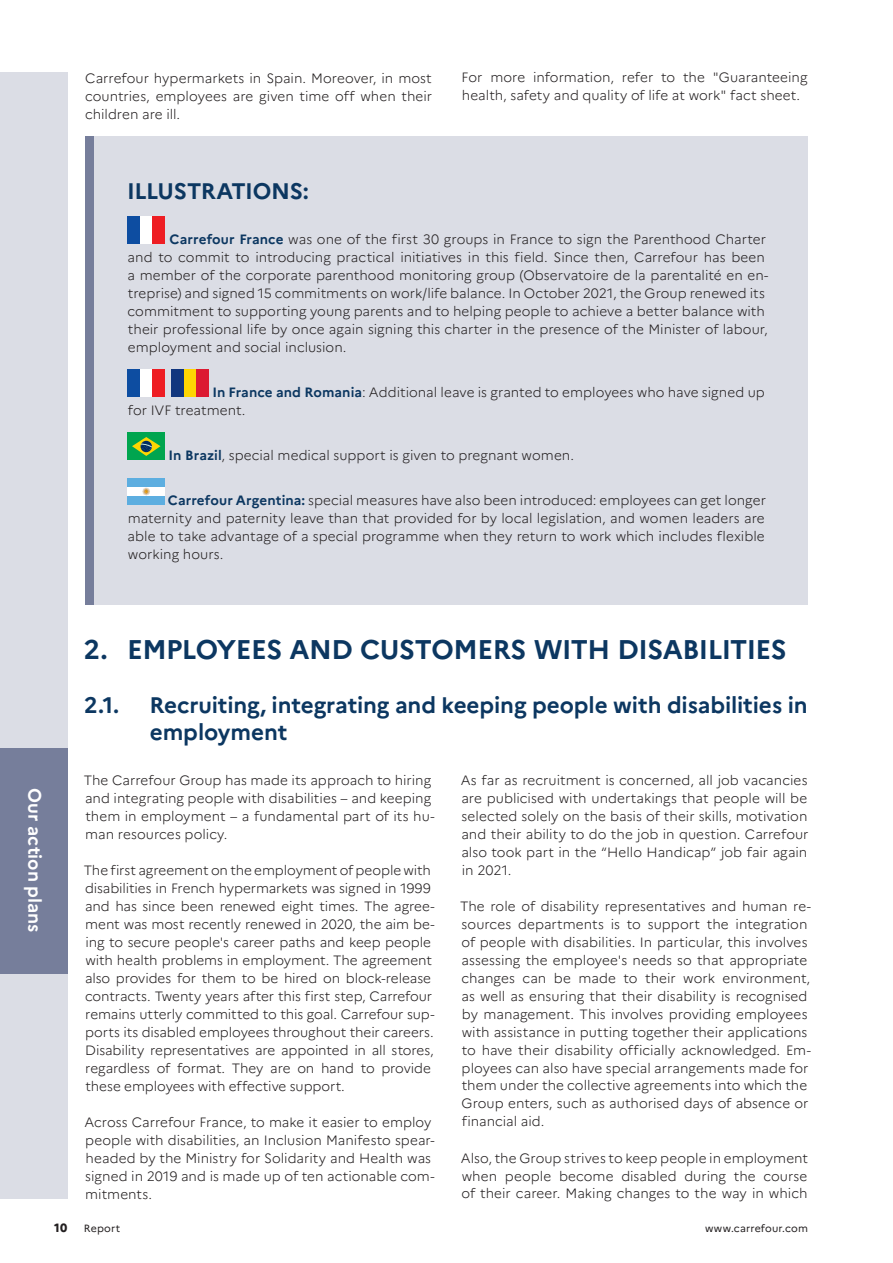
<style>
.page{position:relative;width:893px;height:1263px;background:#fff}
.page>*{position:absolute;margin:0;border:0;box-sizing:border-box;transform-origin:0 0}
.t1{font:700 27px "Marianne";letter-spacing:-.02em;color:#0c3761}
.t2{font:700 22.5px/27px "Marianne";letter-spacing:-.005em;color:#0c3761}
.t3{font:700 18px "Marianne";letter-spacing:-.005em;color:#fff}
.t4{font:300 13.5px/18px "Marianne";color:#231f20}
.t5{font:800 12px "Marianne";color:#231f20}
.t6{font:10.5px "Marianne";letter-spacing:.015em;color:#231f20}
.s1{font-weight:700;color:#0c3761}
</style>
<div class="page">
<div style="left:0;top:72px;width:68px;height:225px;background:#dbdde5"></div>
<div style="left:0;top:523px;width:68px;height:225px;background:#dbdde5"></div>
<div style="left:0;top:297px;width:68px;height:226px;background:#dbdde5"></div>
<div style="left:0;top:973px;width:68px;height:226px;background:#dbdde5"></div>
<div style="left:0;top:748px;width:68px;height:225px;background:#767e9b"></div>
<div style="left:85px;top:136px;width:723px;height:468px;background:#dbdde5"></div>
<div style="left:128px;top:217px;width:12px;height:27px;background:#0d4da1"></div>
<div style="left:140px;top:217px;width:12px;height:27px;background:#fff"></div>
<div style="left:152px;top:217px;width:13px;height:27px;background:#ee1d23"></div>
<div style="left:128px;top:370px;width:12px;height:27px;background:#0d4da1"></div>
<div style="left:140px;top:370px;width:12px;height:27px;background:#fff"></div>
<div style="left:152px;top:370px;width:13px;height:27px;background:#ee1d23"></div>
<div style="left:172px;top:370px;width:12px;height:27px;background:#11367e"></div>
<div style="left:184px;top:370px;width:13px;height:27px;background:#fed503"></div>
<div style="left:197px;top:370px;width:12px;height:27px;background:#dc1a32"></div>
<div style="left:128px;top:433px;width:37px;height:27px;background:#00a54f"></div>
<svg style="left:132px;top:437px;width:28px;height:19px"></svg>
<div style="left:128px;top:486px;width:37px;height:10px;background:#fff"></div>
<div style="left:128px;top:478px;width:37px;height:9px;background:#5daee0"></div>
<div style="left:128px;top:496px;width:37px;height:9px;background:#5daee0"></div>
<svg style="left:142px;top:488px;width:8px;height:7px"></svg>
<div style="left:85px;top:136px;width:9px;height:468px;background:#767e9b"></div>
<p class="t4" style="left:85px;top:69px;width:349px;text-align:justify">Carrefour hypermarkets in Spain. Moreover, in most countries, employees are given time off when their children are ill.</p>
<p class="t4" style="left:462px;top:69px;width:347px">For more information, refer to the "Guaranteeing health, safety and quality of life at work" fact sheet.</p>
<h2 class="t2" style="left:127px;top:177px;width:183px">ILLUSTRATIONS:</h2>
<p class="t4" style="left:128px;top:230px;width:642px;text-indent:42px"><span class="s1">Carrefour France</span> was one of the first 30 groups in France to sign the Parenthood Charter and to commit to introducing practical initiatives in this field. Since then, Carrefour has been a member of the corporate parenthood monitoring group (Observatoire de la parentalité en en&shy;treprise) and signed 15 commitments on work/life balance. In October 2021, the Group renewed its commitment to supporting young parents and to helping people to achieve a better balance with their professional life by once again signing this charter in the presence of the Minister of labour, employment and social inclusion.</p>
<p class="t4" style="left:128px;top:383px;width:638px;text-indent:84px"><span class="s1">In France and Romania</span>: Additional leave is granted to employees who have signed up for IVF treatment.</p>
<p class="t4" style="left:169px;top:446px;width:407px"><span class="s1">In Brazil</span>, special medical support is given to pregnant women.</p>
<p class="t4" style="left:128px;top:491px;width:640px;text-align:justify;text-indent:40px"><span class="s1">Carrefour Argentina:</span> special measures have also been introduced: employees can get longer maternity and paternity leave than that provided for by local legislation, and women leaders are able to take advantage of a special programme when they return to work which includes flexible working hours.</p>
<h3 class="t3" style="left:46px;top:788px;width:146px;rotate:90deg">Our action plans</h3>
<h1 class="t1" style="left:84px;top:632px;width:704px">2. EMPLOYEES AND CUSTOMERS WITH DISABILITIES</h1>
<h2 class="t2" style="left:84px;top:691px;width:37px">2.1.</h2>
<h2 class="t2" style="left:150px;top:691px;width:660px">Recruiting, integrating and keeping people with disabilities in employment</h2>
<p class="t4" style="left:84px;top:771px;width:352px">The Carrefour Group has made its approach to hiring and integrating people with disabilities – and keeping them in employment – a fundamental part of its hu&shy;man resources policy.</p>
<p class="t4" style="left:84px;top:861px;width:352px">The first agreement on the employment of people with disabilities in French hypermarkets was signed in 1999 and has since been renewed eight times. The agree&shy;ment was most recently renewed in 2020, the aim be&shy;ing to secure people's career paths and keep people with health problems in employment. The agreement also provides for them to be hired on block-release contracts. Twenty years after this first step, Carrefour remains utterly committed to this goal. Carrefour sup&shy;ports its disabled employees throughout their careers.<br>Disability representatives are appointed in all stores, regardless of format. They are on hand to provide these employees with effective support.</p>
<p class="t4" style="left:84px;top:1113px;width:352px">Across Carrefour France, to make it easier to employ people with disabilities, an Inclusion Manifesto spear&shy;headed by the Ministry for Solidarity and Health was signed in 2019 and is made up of ten actionable com&shy;mitments.</p>
<p class="t4" style="left:461px;top:771px;width:349px;text-align:justify">As far as recruitment is concerned, all job vacancies are publicised with undertakings that people will be selected solely on the basis of their skills, motivation and their ability to do the job in question. Carrefour also took part in the “Hello Handicap” job fair again in 2021.</p>
<p class="t4" style="left:460px;top:897px;width:352px">The role of disability representatives and human re&shy;sources departments is to support the integration of people with disabilities. In particular, this involves assessing the employee's needs so that appropriate changes can be made to their work environment, as well as ensuring that their disability is recognised by management. This involves providing employees with assistance in putting together their applications to have their disability officially acknowledged. Em&shy;ployees can also have special arrangements made for them under the collective agreements into which the Group enters, such as authorised days of absence or financial aid.</p>
<p class="t4" style="left:461px;top:1149px;width:349px;text-align:justify">Also, the Group strives to keep people in employment when people become disabled during the course of their career. Making changes to the way in which</p>
<p class="t5" style="left:54px;top:1220px;width:14px">10</p>
<p class="t6" style="left:84px;top:1222px;width:38px">Report</p>
<p class="t6" style="left:705px;top:1222px;width:104px">www.carrefour.com</p>
</div>
